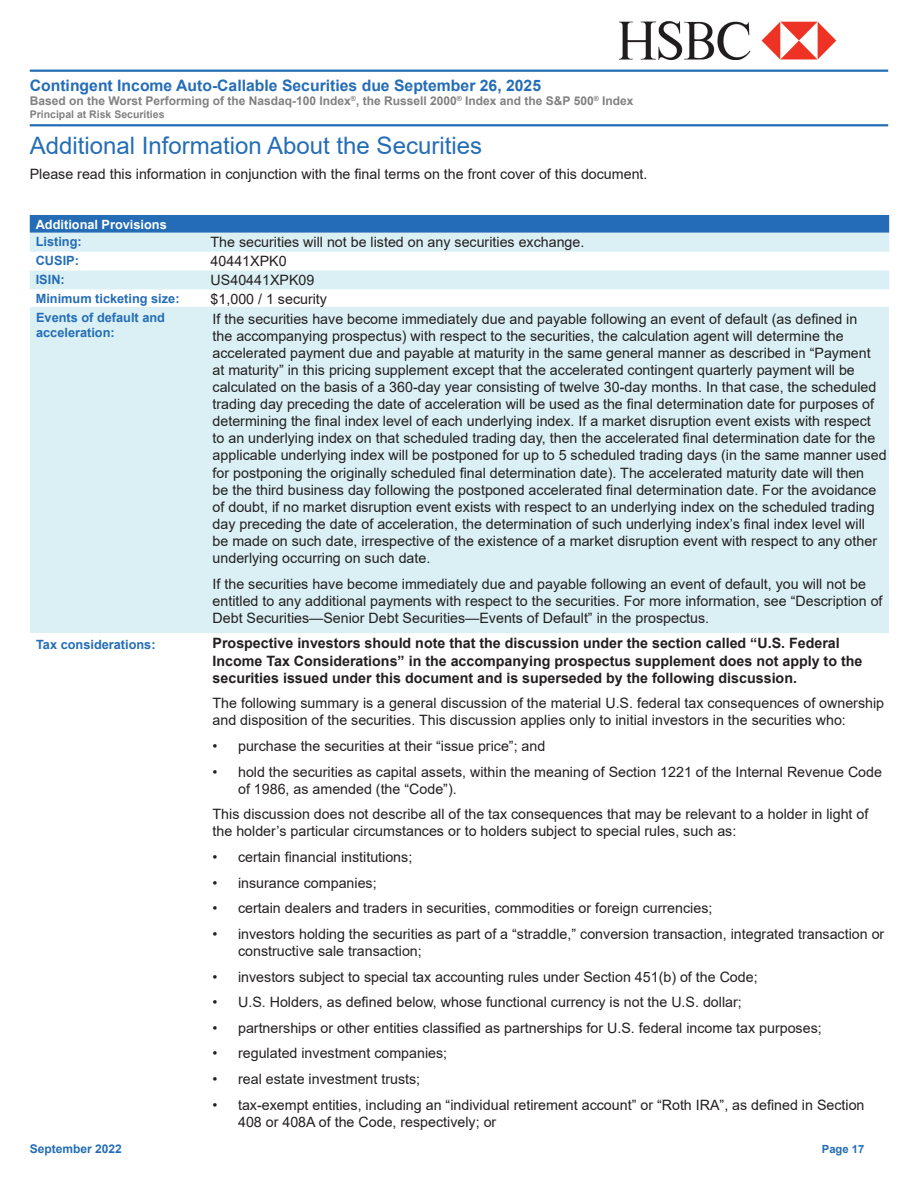
<style>
.page{position:relative;width:918px;height:1188px;background:#fff}
.page>*{position:absolute;margin:0;border:0;box-sizing:border-box;transform-origin:0 0}
.t1{font:24px "Arial";color:#246db6}
.t2{font:700 15.75px "Arial";color:#246db6}
.t3{font:14.25px/17.1px "Arial";color:#231f20}
.t4{font:700 14.25px/17.1px "Arial";color:#231f20}
.t5{font:700 12.75px/15.3px "Arial";color:#246db6}
.t6{font:700 12.75px "Arial";color:#fff}
.t7{font:700 12px "Arial";color:#808180}
.t8{font:700 12px "Arial";color:#246db6}
.t9{font:700 11.25px "Arial";color:#246db6}
.t10{font:700 10.5px "Arial";color:#808180}
</style>
<div class="page">
<img style="left:619px;top:21px;width:218px;height:39px">
<hr style="left:30px;top:70px;width:858px;height:2px;background:#246db6">
<hr style="left:30px;top:124px;width:858px;height:2px;background:#246db6">
<svg style="left:30px;top:215px;width:859px;height:37px;background:#83b1d6"></svg>
<div style="left:30px;top:271px;width:859px;height:18px;background:#daf0f4"></div>
<div style="left:30px;top:307px;width:858px;height:265px;background:#daf0f4"></div>
<div style="left:30px;top:572px;width:858px;height:60px;background:#daf0f4"></div>
<p class="t2" style="left:30px;top:74px;width:513px">Contingent Income Auto-Callable Securities due September 26, 2025</p>
<p class="t7" style="left:30px;top:92px;width:605px">Based on the Worst Performing of the Nasdaq-100 Index<sup>®</sup>, the Russell 2000<sup>®</sup> Index and the S&amp;P 500<sup>®</sup> Index</p>
<p class="t10" style="left:30px;top:107px;width:136px">Principal at Risk Securities</p>
<h1 class="t1" style="left:30px;top:129px;width:454px">Additional Information About the Securities</h1>
<p class="t3" style="left:30px;top:165px;width:619px">Please read this information in conjunction with the final terms on the front cover of this document.</p>
<p class="t6" style="left:36px;top:215px;width:133px">Additional Provisions</p>
<p class="t5" style="left:36px;top:234px;width:48px">Listing:</p>
<p class="t3" style="left:211px;top:234px;width:375px">The securities will not be listed on any securities exchange.</p>
<p class="t5" style="left:36px;top:253px;width:45px">CUSIP:</p>
<p class="t3" style="left:211px;top:253px;width:78px">40441XPK0</p>
<p class="t5" style="left:36px;top:272px;width:31px">ISIN:</p>
<p class="t3" style="left:211px;top:272px;width:105px">US40441XPK09</p>
<p class="t5" style="left:36px;top:291px;width:145px">Minimum ticketing size:</p>
<p class="t3" style="left:211px;top:289px;width:648px;line-height:19.6px">$1,000 / 1 security<br>If the securities have become immediately due and payable following an event of default (as defined in</p>
<p class="t3" style="left:213px;top:327px;width:676px">the accompanying prospectus) with respect to the securities, the calculation agent will determine the accelerated payment due and payable at maturity in the same general manner as described in “Payment<br>at maturity” in this pricing supplement except that the accelerated contingent quarterly payment will be calculated on the basis of a 360-day year consisting of twelve 30-day months. In that case, the scheduled trading day preceding the date of acceleration will be used as the final determination date for purposes of determining the final index level of each underlying index. If a market disruption event exists with respect<br>to an underlying index on that scheduled trading day, then the accelerated final determination date for the applicable underlying index will be postponed for up to 5 scheduled trading days (in the same manner used for postponing the originally scheduled final determination date). The accelerated maturity date will then<br>be the third business day following the postponed accelerated final determination date. For the avoidance of doubt, if no market disruption event exists with respect to an underlying index on the scheduled trading day preceding the date of acceleration, the determination of such underlying index’s final index level will<br>be made on such date, irrespective of the existence of a market disruption event with respect to any other underlying occurring on such date.</p>
<p class="t3" style="left:213px;top:575px;width:672px">If the securities have become immediately due and payable following an event of default, you will not be entitled to any additional payments with respect to the securities. For more information, see “Description of<br>Debt Securities—Senior Debt Securities—Events of Default” in the prospectus.</p>
<p class="t4" style="left:213px;top:635px;width:651px">Prospective investors should note that the discussion under the section called “U.S. Federal<br>Income Tax Considerations” in the accompanying prospectus supplement does not apply to the securities issued under this document and is superseded by the following discussion.</p>
<p class="t3" style="left:213px;top:695px;width:673px">The following summary is a general discussion of the material U.S. federal tax consequences of ownership and disposition of the securities. This discussion applies only to initial investors in the securities who:</p>
<p class="t3" style="left:213px;top:737px;width:334px">• purchase the securities at their “issue price”; and</p>
<p class="t3" style="left:238px;top:763px;width:645px;text-indent:-26px">• hold the securities as capital assets, within the meaning of Section 1221 of the Internal Revenue Code of 1986, as amended (the “Code”).</p>
<p class="t3" style="left:213px;top:806px;width:657px">This discussion does not describe all of the tax consequences that may be relevant to a holder in light of the holder’s particular circumstances or to holders subject to special rules, such as:</p>
<p class="t3" style="left:213px;top:848px;width:201px">• certain financial institutions;</p>
<p class="t3" style="left:213px;top:874px;width:166px">• insurance companies;</p>
<p class="t3" style="left:213px;top:900px;width:501px">• certain dealers and traders in securities, commodities or foreign currencies;</p>
<p class="t3" style="left:238px;top:925px;width:648px;text-indent:-26px">• investors holding the securities as part of a “straddle,” conversion transaction, integrated transaction or constructive sale transaction;</p>
<p class="t3" style="left:213px;top:968px;width:547px">• investors subject to special tax accounting rules under Section 451(b) of the Code;</p>
<p class="t3" style="left:213px;top:993px;width:531px">• U.S. Holders, as defined below, whose functional currency is not the U.S. dollar;</p>
<p class="t3" style="left:213px;top:1019px;width:611px">• partnerships or other entities classified as partnerships for U.S. federal income tax purposes;</p>
<p class="t3" style="left:213px;top:1045px;width:236px">• regulated investment companies;</p>
<p class="t3" style="left:213px;top:1070px;width:209px">• real estate investment trusts;</p>
<p class="t3" style="left:238px;top:1096px;width:628px;text-indent:-26px">• tax-exempt entities, including an “individual retirement account” or “Roth IRA”, as defined in Section<br>408 or 408A of the Code, respectively; or</p>
<p class="t5" style="left:36px;top:310px;width:130px">Events of default and acceleration:</p>
<p class="t5" style="left:36px;top:637px;width:121px">Tax considerations:</p>
<p class="t8" style="left:30px;top:1141px;width:93px">September 2022</p>
<p class="t9" style="left:822px;top:1141px;width:44px">Page 17</p>
</div>
